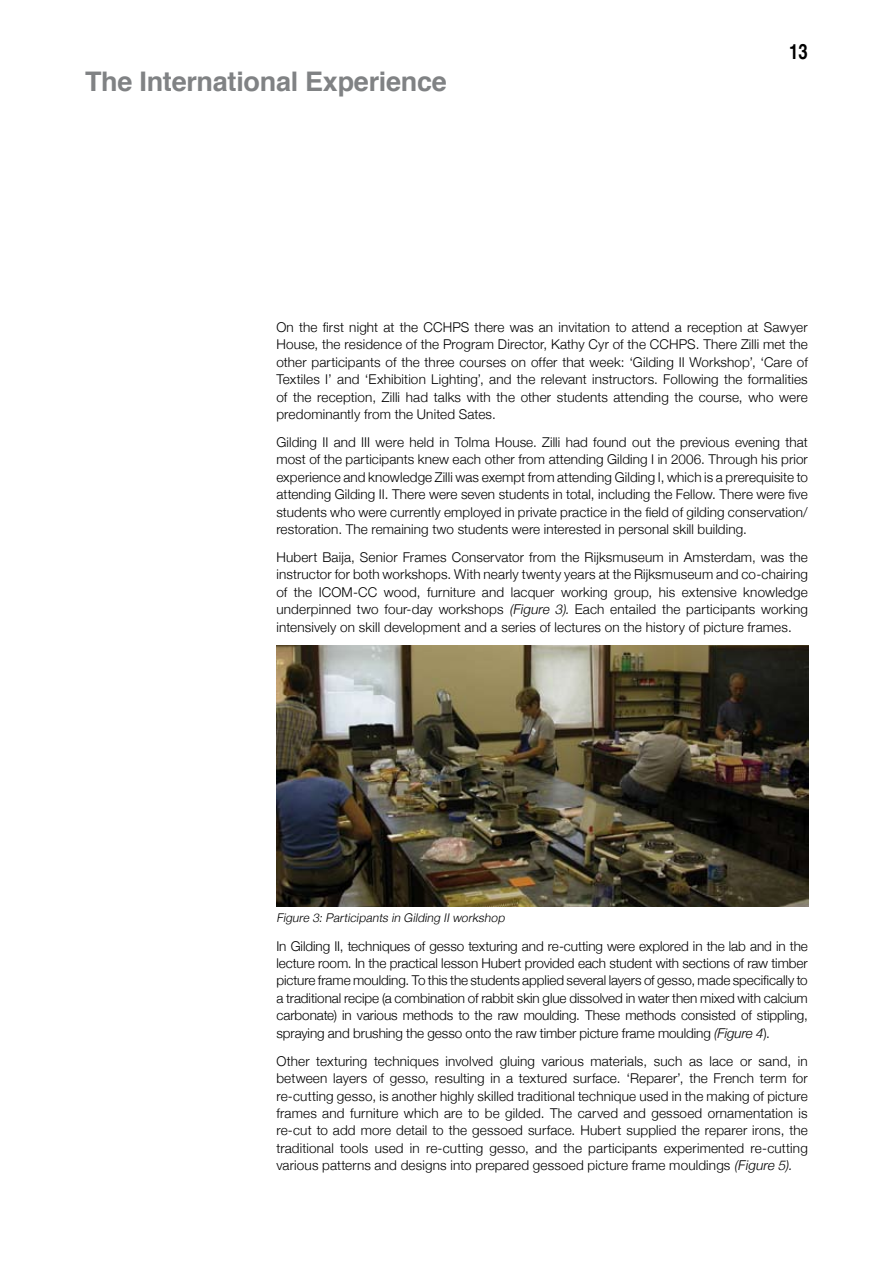
<style>
.page{position:relative;width:893px;height:1263px;background:#fff}
.page>*{position:absolute;margin:0;border:0;box-sizing:border-box;transform-origin:0 0}
.t1{font:700 27px "Helvetica";letter-spacing:-.01em;color:#808284}
.t2{font:700 21px "Helvetica";color:#000;scale:.8 1}
.t3{font:300 13.5px/17.4px "Helvetica Neue";letter-spacing:.01em;color:#000;text-align:justify}
.t4{font:italic 300 12px "Helvetica Neue";color:#000}
.s1{font-style:italic}
</style>
<div class="page">
<img style="left:276px;top:645px;width:532px;height:262px">
<h1 class="t1" style="left:85px;top:57px;width:363px">The International Experience</h1>
<h2 class="t2" style="left:789px;top:32px;width:12px">13</h2>
<p class="t3" style="left:276px;top:318px;width:533px">On the first night at the CCHPS there was an invitation to attend a reception at Sawyer House, the residence of the Program Director, Kathy Cyr of the CCHPS. There Zilli met the other participants of the three courses on offer that week: ‘Gilding II Workshop’, ‘Care of Textiles I’ and ‘Exhibition Lighting’, and the relevant instructors. Following the formalities of the reception, Zilli had talks with the other students attending the course, who were predominantly from the United Sates.</p>
<p class="t3" style="left:276px;top:433px;width:533px">Gilding II and III were held in Tolma House. Zilli had found out the previous evening that most of the participants knew each other from attending Gilding I in 2006. Through his prior experience and knowledge Zilli was exempt from attending Gilding I, which is a prerequisite to attending Gilding II. There were seven students in total, including the Fellow. There were five students who were currently employed in private practice in the field of gilding conservation/ restoration. The remaining two students were interested in personal skill building.</p>
<p class="t3" style="left:276px;top:548px;width:533px">Hubert Baija, Senior Frames Conservator from the Rijksmuseum in Amsterdam, was the instructor for both workshops. With nearly twenty years at the Rijksmuseum and co-chairing of the ICOM-CC wood, furniture and lacquer working group, his extensive knowledge underpinned two four-day workshops <span class="s1">(Figure 3).</span> Each entailed the participants working intensively on skill development and a series of lectures on the history of picture frames.</p>
<p class="t4" style="left:276px;top:910px;width:232px">Figure 3: Participants in Gilding II workshop</p>
<p class="t3" style="left:276px;top:937px;width:533px">In Gilding II, techniques of gesso texturing and re-cutting were explored in the lab and in the lecture room. In the practical lesson Hubert provided each student with sections of raw timber picture frame moulding. To this the students applied several layers of gesso, made specifically to a traditional recipe (a combination of rabbit skin glue dissolved in water then mixed with calcium carbonate) in various methods to the raw moulding. These methods consisted of stippling, spraying and brushing the gesso onto the raw timber picture frame moulding <span class="s1">(Figure 4</span>).</p>
<p class="t3" style="left:276px;top:1052px;width:533px">Other texturing techniques involved gluing various materials, such as lace or sand, in between layers of gesso, resulting in a textured surface. ‘Reparer’, the French term for re-cutting gesso, is another highly skilled traditional technique used in the making of picture frames and furniture which are to be gilded. The carved and gessoed ornamentation is re-cut to add more detail to the gessoed surface. Hubert supplied the reparer irons, the traditional tools used in re-cutting gesso, and the participants experimented re-cutting various patterns and designs into prepared gessoed picture frame mouldings <span class="s1">(Figure 5).</span></p>
</div>
